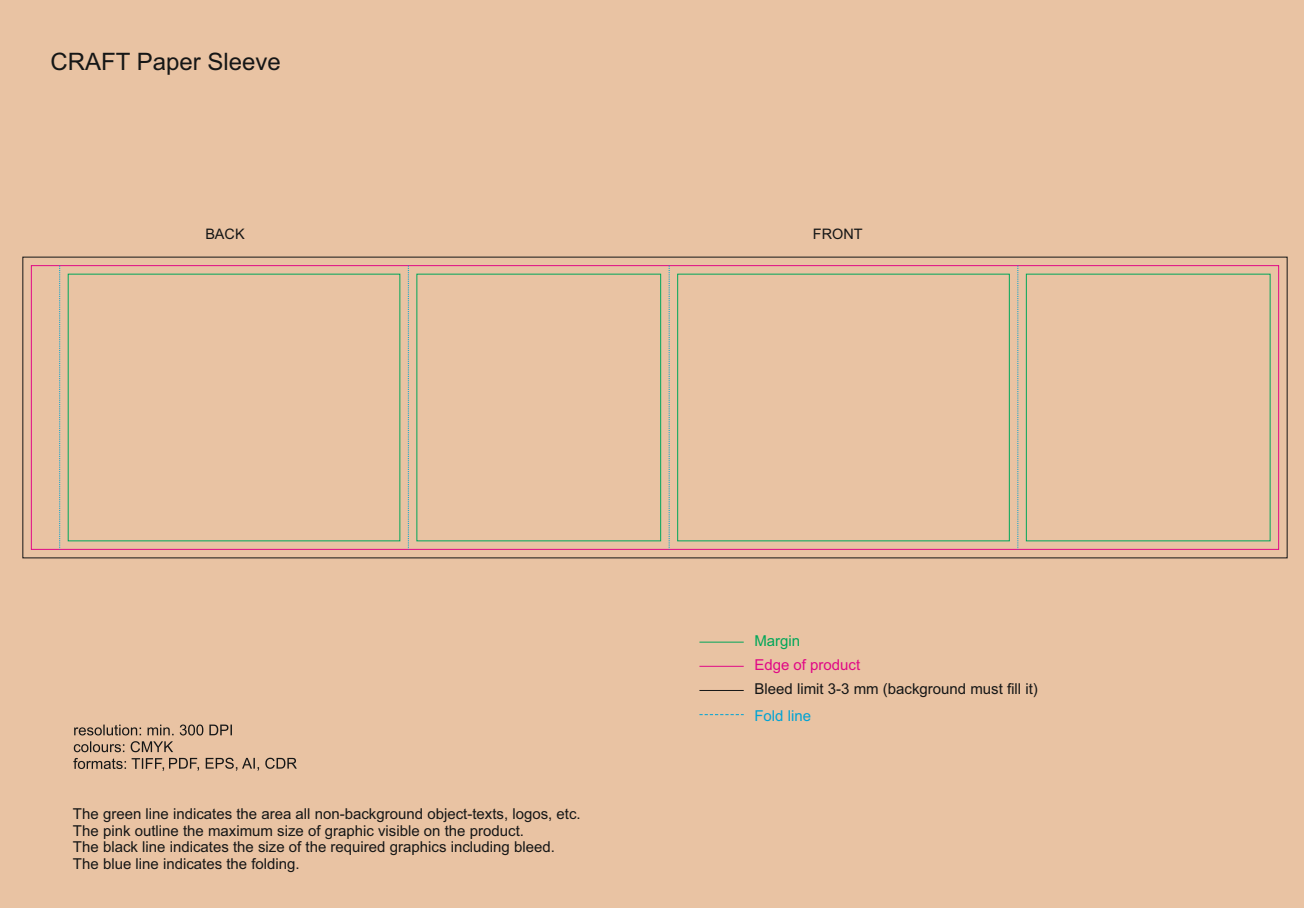
<style>
.page{position:relative;width:1304px;height:908px;background:#fff}
.page>*{position:absolute;margin:0;border:0;box-sizing:border-box;transform-origin:0 0}
.t1{font:24px "Arial";color:#151616}
.t2{font:15px/16.8px "Arial";color:#151616}
.t3{font:15px "Arial";color:#e10886}
.t4{font:15px "Arial";color:#00a3d4}
.t5{font:15px "Arial";color:#00a759}
.t6{font:14.4px "Arial";color:#151616}
</style>
<div class="page">
<div style="left:0;top:0;width:1304px;height:907px;background:#e9c3a3"></div>
<svg style="left:73px;top:724px;width:224px;height:46px"></svg>
<hr style="left:699px;top:690px;width:45px;height:1px;background:#151616">
<hr style="left:699px;top:641px;width:45px;height:1px;background:#00a759">
<hr style="left:699px;top:665px;width:45px;height:1px;background:#e10886">
<svg style="left:699px;top:714px;width:45px;height:1px"></svg>
<svg style="left:60px;top:265px;width:1px;height:284px"></svg>
<svg style="left:408px;top:265px;width:1px;height:284px"></svg>
<svg style="left:669px;top:265px;width:1px;height:284px"></svg>
<svg style="left:1018px;top:265px;width:1px;height:284px"></svg>
<svg style="left:68px;top:274px;width:1202px;height:267px"></svg>
<h1 class="t1" style="left:51px;top:52px;width:232px">CRAFT Paper Sleeve</h1>
<p class="t6" style="left:205px;top:229px;width:41px">BACK</p>
<p class="t6" style="left:813px;top:229px;width:51px">FRONT</p>
<p class="t5" style="left:754px;top:634px;width:47px">Margin</p>
<p class="t3" style="left:754px;top:658px;width:107px">Edge of product</p>
<p class="t2" style="left:754px;top:681px;width:285px">Bleed limit 3-3 mm (background must fill it)</p>
<p class="t2" style="left:73px;top:806px;width:509px">The green line indicates the area all non-background object-texts, logos, etc.<br>The pink outline the maximum size of graphic visible on the product.<br>The black line indicates the size of the required graphics including bleed.<br>The blue line indicates the folding.</p>
<p class="t4" style="left:754px;top:709px;width:58px">Fold line</p>
</div>
